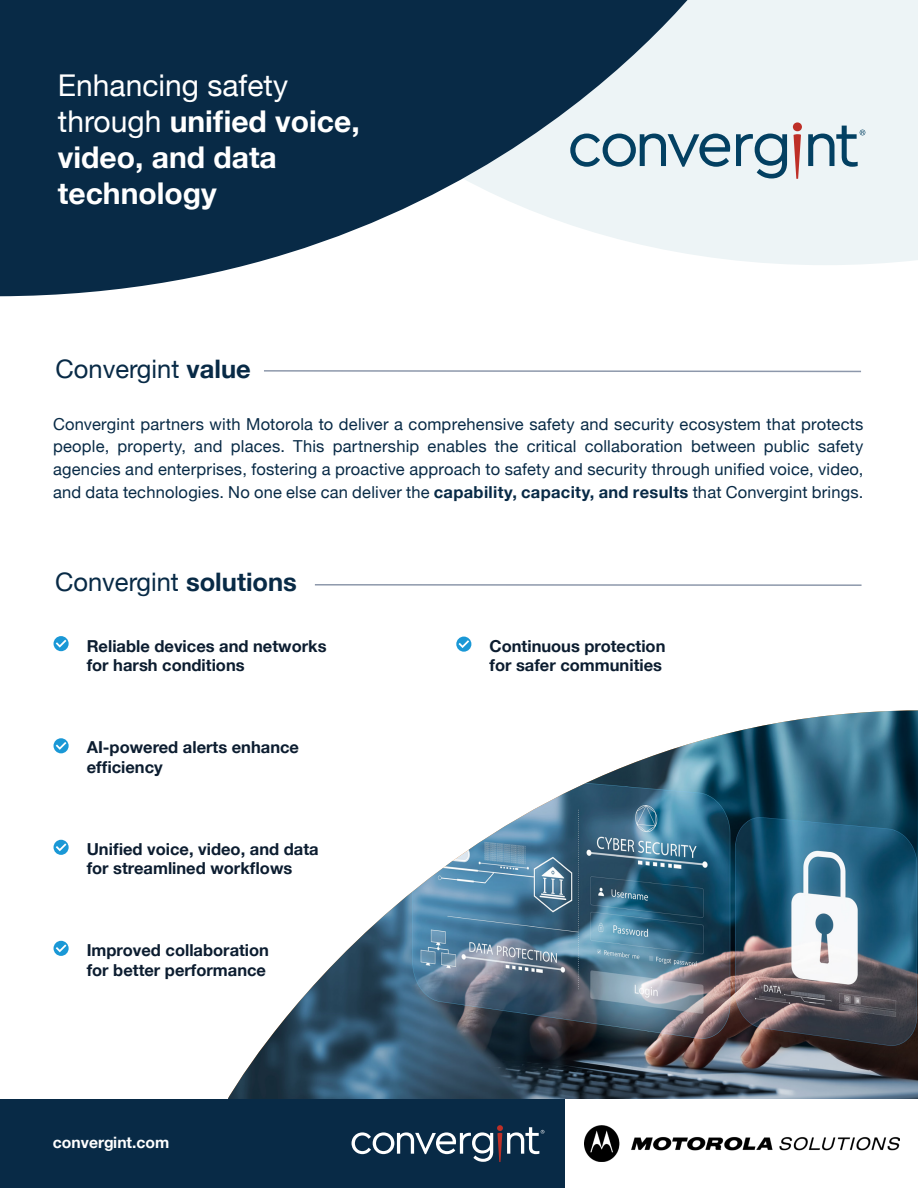
<style>
.page{position:relative;width:918px;height:1188px;background:#fff}
.page>*{position:absolute;margin:0;border:0;box-sizing:border-box;transform-origin:0 0}
.t1{font:700 30px/36px "Helvetica Neue";color:#fff}
.t2{font:25.5px "Helvetica Neue";color:#082a46}
.t3{font:16.5px/22.8px "Helvetica Neue";letter-spacing:.01em;color:#082a46;text-align:justify}
.t4{font:700 16.5px/19.8px "Helvetica Neue";color:#0c1d30}
.t5{font:700 15.75px "Helvetica Neue";color:#fff}
.s1{font-weight:400}
.s2{font-weight:700}
</style>
<div class="page">
<div style="left:724px;top:0;width:194px;height:265px;background:#edf4f6"></div>
<svg style="left:0;top:0;width:724px;height:296px;fill:#082a46"></svg>
<svg style="left:793px;top:122px;width:9px;height:57px"></svg>
<svg style="left:570px;top:134px;width:160px;height:33px"></svg>
<svg style="left:736px;top:134px;width:51px;height:44px"></svg>
<svg style="left:808px;top:126px;width:57px;height:41px"></svg>
<hr style="left:315px;top:584px;width:547px;height:2px;background:#8d98ab">
<svg style="left:264px;top:370px;width:597px;height:3px"></svg>
<div style="left:54px;top:738px;width:15px;height:15px;background:#1a98d6;border-radius:50%"></div>
<svg style="left:56px;top:742px;width:10px;height:8px"></svg>
<svg style="left:54px;top:636px;width:15px;height:15px"></svg>
<svg style="left:56px;top:640px;width:10px;height:8px"></svg>
<svg style="left:54px;top:840px;width:15px;height:15px"></svg>
<svg style="left:56px;top:843px;width:10px;height:8px"></svg>
<img style="left:228px;top:710px;width:690px;height:389px">
<svg style="left:54px;top:941px;width:15px;height:15px"></svg>
<svg style="left:56px;top:944px;width:10px;height:8px"></svg>
<svg style="left:456px;top:637px;width:15px;height:15px"></svg>
<svg style="left:459px;top:640px;width:10px;height:8px"></svg>
<div style="left:0;top:1099px;width:918px;height:89px;background:#082a46"></div>
<svg style="left:352px;top:1125px;width:192px;height:37px"></svg>
<div style="left:566px;top:1099px;width:352px;height:89px;background:#fff"></div>
<img style="left:584px;top:1126px;width:316px;height:35px">
<p class="t1" style="left:58px;top:67px;width:303px"><span class="s1">Enhancing safety through</span> unified voice, video, and data technology</p>
<p class="t2" style="left:56px;top:353px;width:197px">Convergint <span class="s2">value</span></p>
<p class="t3" style="left:53px;top:412px;width:812px">Convergint partners with Motorola to deliver a comprehensive safety and security ecosystem that protects people, property, and places. This partnership enables the critical collaboration between public safety agencies and enterprises, fostering a proactive approach to safety and security through unified voice, video, and data technologies. No one else can deliver the <span class="s2">capability, capacity, and results</span> that Convergint brings.</p>
<p class="t2" style="left:55px;top:567px;width:243px">Convergint <span class="s2">solutions</span></p>
<p class="t4" style="left:87px;top:636px;width:241px">Reliable devices and networks for harsh conditions</p>
<p class="t4" style="left:87px;top:737px;width:214px">AI-powered alerts enhance efficiency</p>
<p class="t4" style="left:87px;top:839px;width:233px">Unified voice, video, and data for streamlined workflows</p>
<p class="t4" style="left:87px;top:940px;width:184px">Improved collaboration for better performance</p>
<p class="t5" style="left:53px;top:1132px;width:118px">convergint.com</p>
<p class="t4" style="left:490px;top:636px;width:178px">Continuous protection for safer communities</p>
</div>
